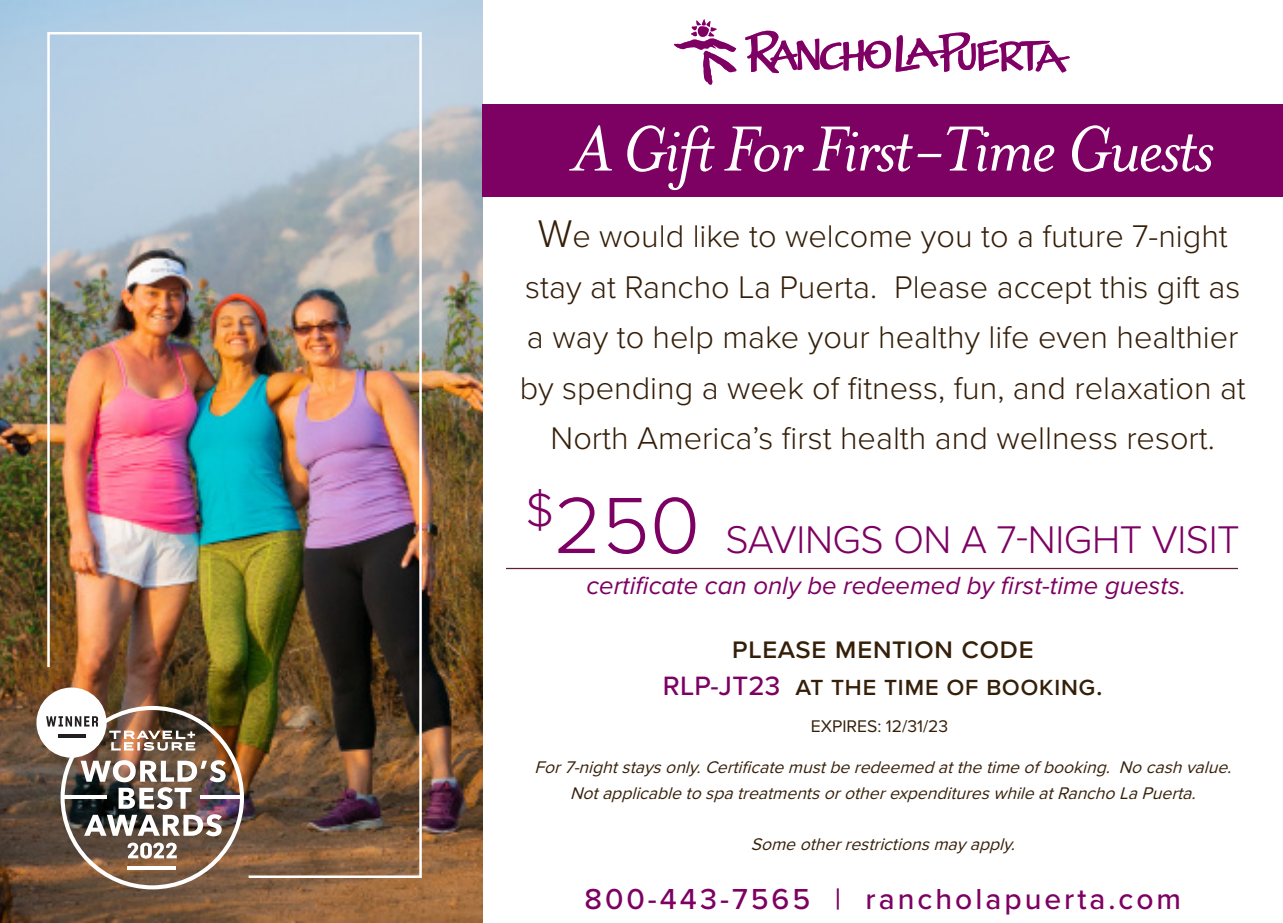
<style>
.page{position:relative;width:1283px;height:923px;background:#fff}
.page>*{position:absolute;margin:0;border:0;box-sizing:border-box;transform-origin:0 0}
.t1{font:italic 73.25px "Mrs Eaves OT";letter-spacing:-.03em;color:#fff;scale:1.1 1}
.t2{font:300 40px "Proxima Nova";letter-spacing:-.01em;color:#7d0063}
.t3{font:300 32.5px/50.5px "Proxima Nova";color:#351f09;text-align:center}
.t4{font:500 30px "Proxima Nova";letter-spacing:.1em;color:#7d0063}
.t5{font:500 30px "Proxima Nova";letter-spacing:.01em;color:#351f09}
.t6{font:500 27.5px "Proxima Nova";letter-spacing:.01em;color:#351f09}
.t7{font:italic 25.75px "Proxima Nova";color:#7d0063}
.t8{font:italic 17.5px/26.5px "Proxima Nova";color:#37210a;text-align:center}
.t9{font:17.5px "Proxima Nova";color:#351f09}
.s1{font-size:40px}
.s2{font-size:82.5px}
.s3{color:#7d0063}
</style>
<div class="page">
<img style="left:0;top:0;width:482px;height:922px">
<div style="left:482px;top:104px;width:800px;height:92px;background:#7d0063"></div>
<hr style="left:506px;top:568px;width:732px;height:1px;background:#5f1f38">
<svg style="left:745px;top:30px;width:325px;height:44px"></svg>
<svg style="left:674px;top:19px;width:63px;height:66px"></svg>
<img style="left:46px;top:31px;width:377px;height:848px">
<div style="left:36px;top:687px;width:71px;height:70px;background:#fff;border-radius:50%"></div>
<img style="left:46px;top:706px;width:198px;height:183px">
<svg style="left:58px;top:733px;width:27px;height:4px"></svg>
<p class="t1" style="left:573px;top:109px;width:584px">A Gift For First-Time Guests</p>
<p class="t3" style="left:519px;top:209px;width:727px"><span class="s1">W</span>e would like to welcome you to a future 7-night stay at Rancho La Puerta. Please accept this gift as a way to help make your healthy life even healthier by spending a week of fitness, fun, and relaxation at North America’s first health and wellness resort.</p>
<p class="t2" style="left:526px;top:510px;width:715px"><sup>$</sup><span class="s2">250</span> SAVINGS ON A 7-NIGHT VISIT</p>
<p class="t7" style="left:586px;top:566px;width:601px">certificate can only be redeemed by first-time guests.</p>
<p class="t5" style="left:732px;top:626px;width:303px">please mention code</p>
<p class="t6" style="left:663px;top:665px;width:441px"><span class="s3">RLP-JT23</span> at the time of booking.</p>
<p class="t9" style="left:810px;top:712px;width:139px">EXPIRES: 12/31/23</p>
<p class="t8" style="left:534px;top:752px;width:705px">For7-nightstaysonly.Certificatemustberedeemedatthetimeofbooking. Nocashvalue.<br>NotapplicabletospatreatmentsorotherexpenditureswhileatRanchoLaPuerta.</p>
<p class="t8" style="left:751px;top:830px;width:272px">Someotherrestrictionsmayapply.</p>
<p class="t4" style="left:584px;top:876px;width:598px">800-443-7565 | rancholapuerta.com</p>
</div>
